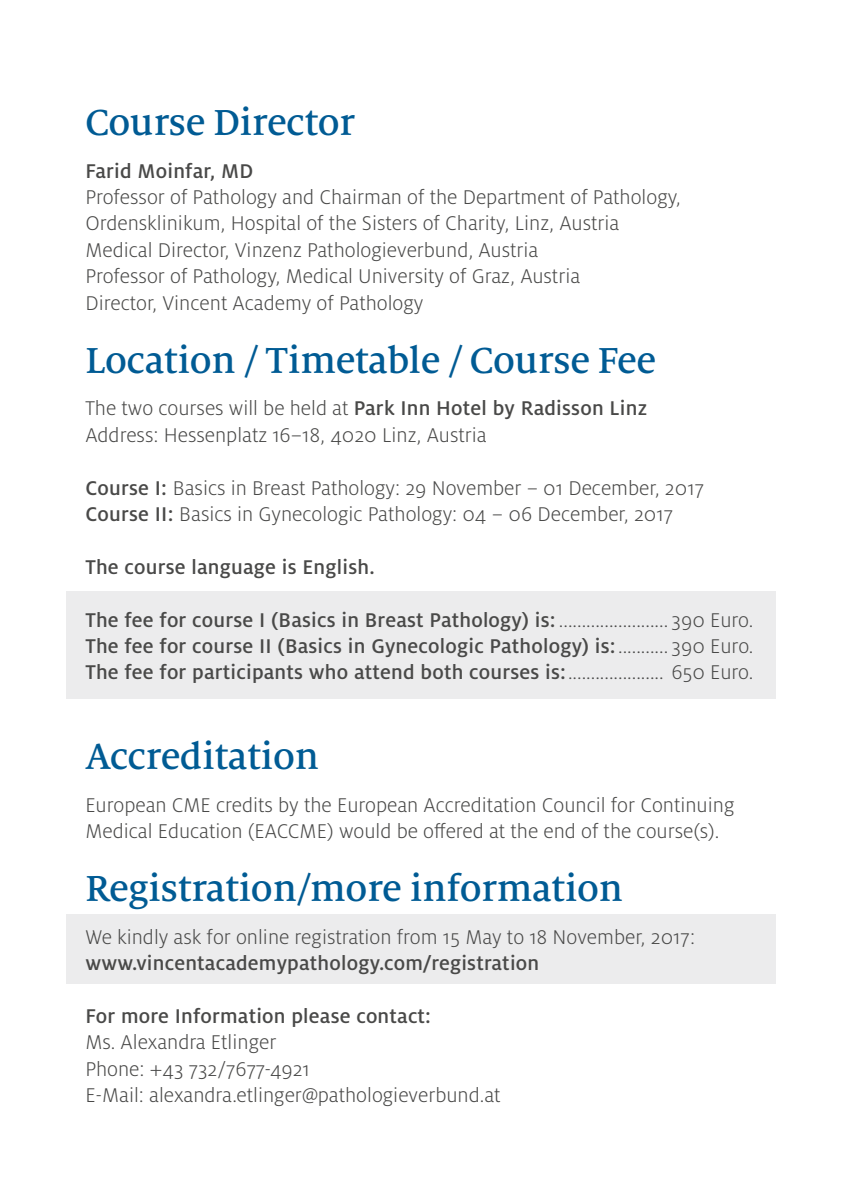
<style>
.page{position:relative;width:842px;height:1191px;background:#fff}
.page>*{position:absolute;margin:0;border:0;box-sizing:border-box;transform-origin:0 0}
.t1{font:500 40px "Milo Serif Pro";letter-spacing:-.01em;color:#005b94}
.t2{font:300 22px/26.4px "Milo OT";color:#494948}
.t3{font:500 22px/26.4px "Milo OT";letter-spacing:.01em;color:#494948;text-align:justify}
.s1{font-weight:500}
.s2{font-weight:300}
</style>
<div class="page">
<div style="left:67px;top:591px;width:709px;height:108px;background:#ececed"></div>
<div style="left:67px;top:914px;width:709px;height:70px;background:#ececed"></div>
<h1 class="t1" style="left:85px;top:99px;width:271px">Course Director</h1>
<p class="t3" style="left:85px;top:158px;width:169px">Farid Moinfar, MD</p>
<p class="t2" style="left:85px;top:184px;width:597px">Professor of Pathology and Chairman of the Department of Pathology, Ordensklinikum, Hospital of the Sisters of Charity, Linz, Austria Medical Director, Vinzenz Pathologieverbund, Austria<br>Professor of Pathology, Medical University of Graz, Austria<br>Director, Vincent Academy of Pathology</p>
<h1 class="t1" style="left:85px;top:337px;width:572px">Location / Timetable / Course Fee</h1>
<p class="t2" style="left:85px;top:395px;width:563px">The two courses will be held at <span class="s1">Park Inn Hotel by Radisson Linz<br></span>Address: Hessenplatz 16–18, 4020 Linz, Austria</p>
<p class="t2" style="left:85px;top:475px;width:620px"><span class="s1">Course I:</span> Basics in Breast Pathology: 29 November – 01 December, 2017<br><span class="s1">Course II:</span> Basics in Gynecologic Pathology: 04 – 06 December, 2017</p>
<p class="t3" style="left:85px;top:554px;width:291px">The course language is English.</p>
<p class="t3" style="left:85px;top:606px;width:670px">The fee for course I (Basics in Breast Pathology) is: <span class="s2">........................ 390 Euro.<br></span>The fee for course II (Basics in Gynecologic Pathology) is:<span class="s2">........... 390 Euro.<br></span>The fee for participants who attend both courses is:<span class="s2">..................... 650 Euro.</span></p>
<h1 class="t1" style="left:85px;top:733px;width:235px">Accreditation</h1>
<p class="t2" style="left:85px;top:791px;width:651px">European CME credits by the European Accreditation Council for Continuing<br>Medical Education (EACCME) would be offered at the end of the course(s).</p>
<h1 class="t1" style="left:85px;top:865px;width:539px">Registration/more information</h1>
<p class="t2" style="left:85px;top:923px;width:611px">We kindly ask for online registration from 15 May to 18 November, 2017:</p>
<p class="t3" style="left:85px;top:950px;width:455px">www.vincentacademypathology.com/registration</p>
<p class="t3" style="left:85px;top:1002px;width:347px">For more Information please contact:</p>
<p class="t2" style="left:85px;top:1029px;width:417px">Ms. Alexandra Etlinger<br>Phone: +43 732/7677-4921<br>E-Mail: alexandra.etlinger@pathologieverbund.at</p>
</div>
